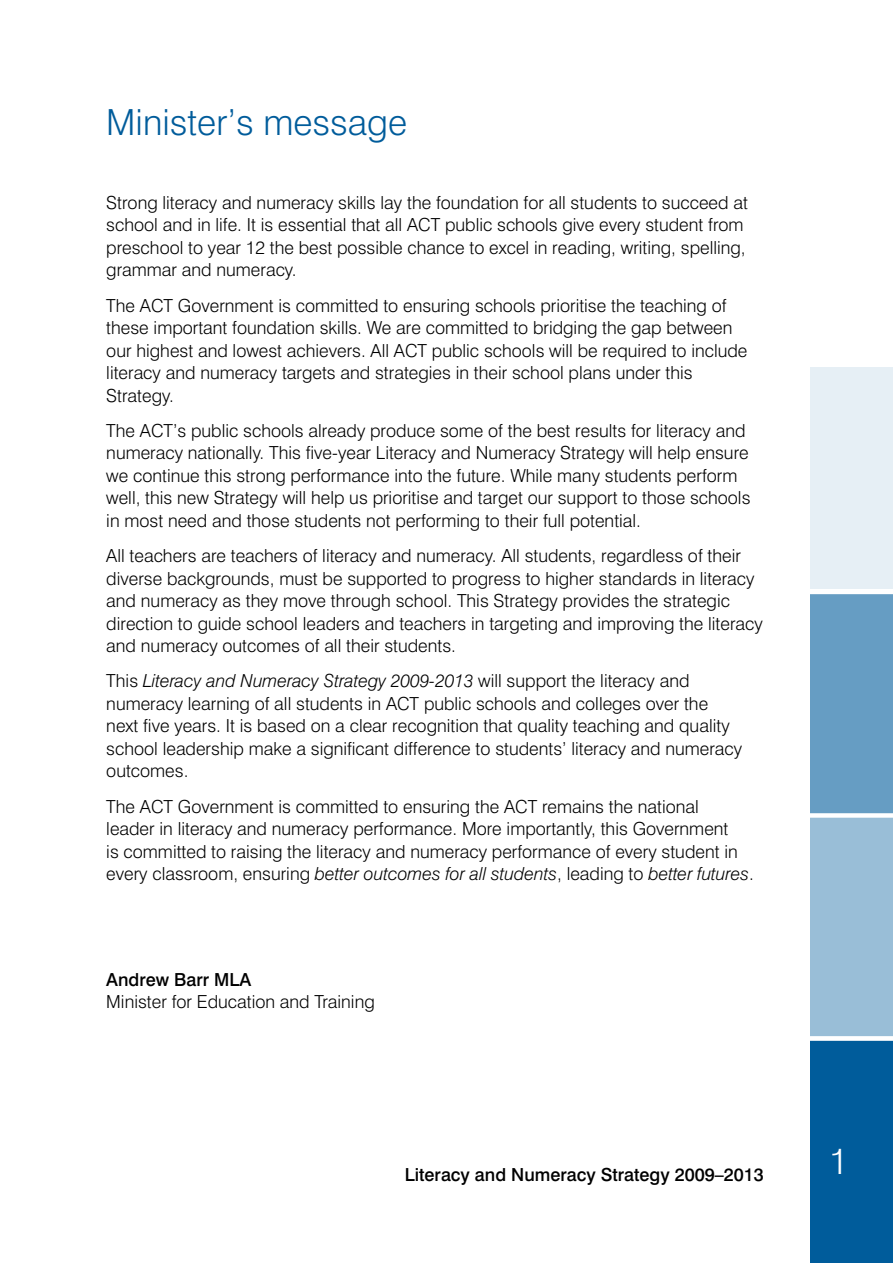
<style>
.page{position:relative;width:893px;height:1263px;background:#fff}
.page>*{position:absolute;margin:0;border:0;box-sizing:border-box;transform-origin:0 0}
.t1{font:300 36px "Swiss 721 BT";color:#005c9b}
.t2{font:300 36px "Swiss 721 BT";color:#fff}
.t3{font:300 18px/22.5px "Swiss 721 BT";color:#000}
.t4{font:500 18px "Swiss 721 BT";color:#000}
.s1{font-style:italic}
</style>
<div class="page">
<div style="left:810px;top:1038px;width:83px;height:225px;background:#005c9b"></div>
<div style="left:810px;top:816px;width:83px;height:221px;background:#99bed7"></div>
<div style="left:810px;top:592px;width:83px;height:222px;background:#669dc3"></div>
<div style="left:797px;top:813px;width:96px;height:5px;background:#fff"></div>
<div style="left:788px;top:1036px;width:105px;height:5px;background:#fff"></div>
<div style="left:797px;top:589px;width:96px;height:5px;background:#fff"></div>
<div style="left:810px;top:367px;width:83px;height:222px;background:#e6eff5"></div>
<h1 class="t1" style="left:106px;top:100px;width:302px">Minister’s message</h1>
<p class="t3" style="left:106px;top:191px;width:643px">Strong literacy and numeracy skills lay the foundation for all students to succeed at school and in life. It is essential that all ACT public schools give every student from preschool to year 12 the best possible chance to excel in reading, writing, spelling, grammar and numeracy.</p>
<p class="t3" style="left:106px;top:294px;width:643px">The ACT Government is committed to ensuring schools prioritise the teaching of these important foundation skills. We are committed to bridging the gap between our highest and lowest achievers. All ACT public schools will be required to include literacy and numeracy targets and strategies in their school plans under this Strategy.</p>
<p class="t3" style="left:106px;top:419px;width:646px">The ACT’s public schools already produce some of the best results for literacy and numeracy nationally. This five-year Literacy and Numeracy Strategy will help ensure we continue this strong performance into the future. While many students perform well, this new Strategy will help us prioritise and target our support to those schools in most need and those students not performing to their full potential.</p>
<p class="t3" style="left:106px;top:544px;width:658px">All teachers are teachers of literacy and numeracy. All students, regardless of their diverse backgrounds, must be supported to progress to higher standards in literacy and numeracy as they move through school. This Strategy provides the strategic direction to guide school leaders and teachers in targeting and improving the literacy and numeracy outcomes of all their students.</p>
<p class="t3" style="left:106px;top:669px;width:637px">This <span class="s1">Literacy and Numeracy Strategy 2009-2013</span> will support the literacy and numeracy learning of all students in ACT public schools and colleges over the next five years. It is based on a clear recognition that quality teaching and quality school leadership make a significant difference to students’ literacy and numeracy outcomes.</p>
<p class="t3" style="left:106px;top:795px;width:649px">The ACT Government is committed to ensuring the ACT remains the national<br>leader in literacy and numeracy performance. More importantly, this Government<br>is committed to raising the literacy and numeracy performance of every student in every classroom, ensuring <span class="s1">better outcomes for all students</span>, leading to <span class="s1">better futures</span>.</p>
<p class="t4" style="left:106px;top:968px;width:146px">Andrew Barr MLA</p>
<p class="t3" style="left:106px;top:991px;width:270px">Minister for Education and Training</p>
<p class="t4" style="left:405px;top:1163px;width:361px">Literacy and Numeracy Strategy 2009–2013</p>
<h1 class="t2" style="left:829px;top:1139px;width:21px">1</h1>
</div>
